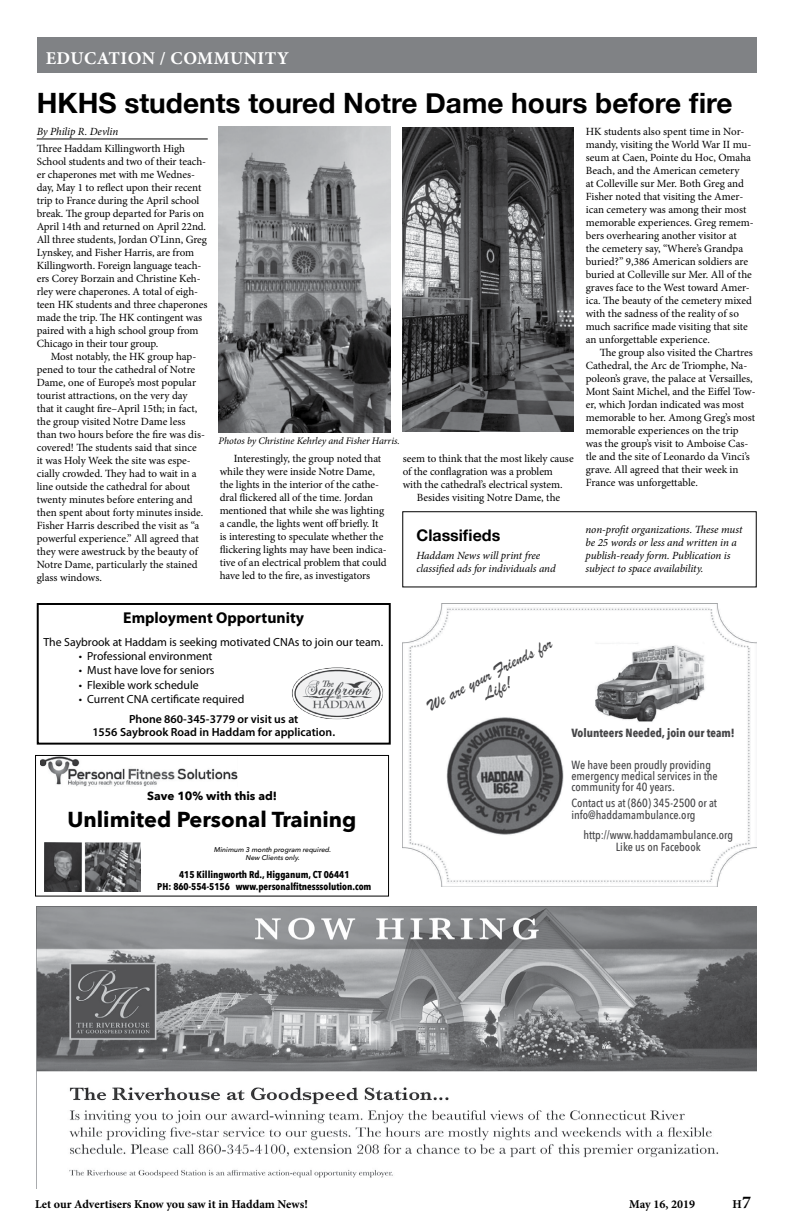
<style>
.page{position:relative;width:792px;height:1224px;background:#fff}
.page>*{position:absolute;margin:0;border:0;box-sizing:border-box;transform-origin:0 0}
.t1{font:700 28px "Helvetica Neue";color:#000}
.t2{font:700 21.6px "Avenir Next";color:#000}
.t3{font:700 18px "Minion Pro";letter-spacing:.025em;color:#fff}
.t4{font:17.7px/16.7px "Brush Script";color:#464648;text-align:center}
.t5{font:700 16px "Helvetica Neue";color:#000}
.t6{font:700 15.7px "Myriad Pro";color:#000}
.t7{font:700 12px "Minion Pro";color:#000}
.t8{font:500 11.8px/10.8px "Avenir Next Condensed";color:#464648}
.t9{font:11.8px "Myriad Pro";color:#000}
.t10{font:600 11.8px/12.8px "Myriad Pro";color:#000;text-align:center}
.t11{font:700 11.8px "Avenir Next Condensed";color:#464648}
.t12{font:700 11.8px "Avenir Next";color:#000}
.t13{font:11px/13px "Minion Pro";letter-spacing:-.005em;color:#000}
.t14{font:italic 11px/13px "Minion Pro";letter-spacing:-.01em;color:#000}
.t15{font:italic 10px "Minion Pro";letter-spacing:-.01em;color:#000}
.t16{font:700 9.8px/11.8px "Avenir Next Condensed";color:#000;text-align:center}
.t17{font:italic 500 6.9px/8.3px "Avenir Next";color:#000;text-align:center}
.s1{font-size:18px}
</style>
<div class="page">
<hr style="left:37px;top:139px;width:171px;height:1px;background:#000">
<div style="left:37px;top:37px;width:720px;height:36px;background:#808285"></div>
<img style="left:36px;top:907px;width:721px;height:281px">
<div style="left:35px;top:755px;width:354px;height:142px;border:1px solid #000"></div>
<img style="left:40px;top:757px;width:198px;height:29px">
<img style="left:45px;top:843px;width:96px;height:49px">
<img style="left:219px;top:127px;width:172px;height:306px">
<img style="left:403px;top:128px;width:171px;height:304px">
<img style="left:403px;top:603px;width:354px;height:283px">
<div style="left:37px;top:603px;width:354px;height:142px;border:2px solid #000"></div>
<img style="left:292px;top:668px;width:91px;height:52px">
<div style="left:402px;top:511px;width:354px;height:76px;border:1px solid #000"></div>
<h3 class="t3" style="left:46px;top:45px;width:245px">EDUCATION / COMMUNITY</h3>
<h1 class="t1" style="left:37px;top:81px;width:697px">HKHS students toured Notre Dame hours before fire</h1>
<p class="t14" style="left:37px;top:125px;width:83px">By Philip R. Devlin</p>
<p class="t13" style="left:37px;top:142px;width:172px">Three Haddam Killingworth High School students and two of their teach&shy;er chaperones met with me Wednes&shy;day, May 1 to reflect upon their recent trip to France during the April school break. The group departed for Paris on April 14th and returned on April 22nd.<br>All three students, Jordan O’Linn, Greg Lynskey, and Fisher Harris, are from Killingworth. Foreign language teach&shy;ers Corey Borzain and Christine Keh&shy;rley were chaperones. A total of eigh&shy;teen HK students and three chaperones made the trip. The HK contingent was paired with a high school group from Chicago in their tour group.</p>
<p class="t13" style="left:37px;top:350px;width:170px;text-indent:14px">Most notably, the HK group hap&shy;pened to tour the cathedral of Notre Dame, one of Europe’s most popular tourist attractions, on the very day that it caught fire–April 15th; in fact, the group visited Notre Dame less than two hours before the fire was dis&shy;covered! The students said that since it was Holy Week the site was espe&shy;cially crowded. They had to wait in a line outside the cathedral for about twenty minutes before entering and then spent about forty minutes inside.<br>Fisher Harris described the visit as “a powerful experience.” All agreed that they were awestruck by the beauty of Notre Dame, particularly the stained glass windows.</p>
<p class="t15" style="left:219px;top:434px;width:183px">Photos by Christine Kehrley and Fisher Harris.</p>
<p class="t13" style="left:220px;top:452px;width:169px;text-indent:14px">Interestingly, the group noted that while they were inside Notre Dame, the lights in the interior of the cathe&shy;dral flickered all of the time. Jordan mentioned that while she was lighting a candle, the lights went off briefly. It is interesting to speculate whether the flickering lights may have been indica&shy;tive of an electrical problem that could have led to the fire, as investigators</p>
<p class="t13" style="left:403px;top:452px;width:172px">seem to think that the most likely cause of the conflagration was a problem with the cathedral’s electrical system.</p>
<p class="t13" style="left:417px;top:491px;width:145px">Besides visiting Notre Dame, the</p>
<h3 class="t5" style="left:416px;top:523px;width:85px">Classifieds</h3>
<p class="t14" style="left:416px;top:549px;width:141px">Haddam News will print free classified ads for individuals and</p>
<h3 class="t6" style="left:123px;top:607px;width:182px">Employment Opportunity</h3>
<p class="t9" style="left:43px;top:635px;width:341px">The Saybrook at Haddam is seeking motivated CNAs to join our team.</p>
<p class="t9" style="left:79px;top:649px;width:135px">• Professional environment</p>
<p class="t9" style="left:79px;top:663px;width:137px">• Must have love for seniors</p>
<p class="t9" style="left:79px;top:677px;width:121px">• Flexible work schedule</p>
<p class="t9" style="left:79px;top:692px;width:167px">• Current CNA certificate required</p>
<h3 class="t4" style="left:425px;top:699px;width:140px;rotate:-28deg">We are your Friends for<br>Life!</h3>
<p class="t13" style="left:586px;top:125px;width:170px">HK students also spent time in Nor&shy;mandy, visiting the World War II mu&shy;seum at Caen, Pointe du Hoc, Omaha Beach, and the American cemetery<br>at Colleville sur Mer. Both Greg and Fisher noted that visiting the Amer&shy;ican cemetery was among their most memorable experiences. Greg remem&shy;bers overhearing another visitor at<br>the cemetery say, “Where’s Grandpa buried?” 9,386 American soldiers are buried at Colleville sur Mer. All of the graves face to the West toward Amer&shy;ica. The beauty of the cemetery mixed with the sadness of the reality of so much sacrifice made visiting that site an unforgettable experience.</p>
<p class="t13" style="left:586px;top:346px;width:171px;text-indent:14px">The group also visited the Chartres Cathedral, the Arc de Triomphe, Na&shy;poleon’s grave, the palace at Versailles, Mont Saint Michel, and the Eiffel Tow&shy;er, which Jordan indicated was most memorable to her. Among Greg’s most memorable experiences on the trip was the group’s visit to Amboise Cas&shy;tle and the site of Leonardo da Vinci’s grave. All agreed that their week in France was unforgettable.</p>
<p class="t14" style="left:586px;top:523px;width:158px">non-profit organizations. These must be 25 words or less and written in a publish-ready form. Publication is subject to space availability.</p>
<p class="t10" style="left:92px;top:712px;width:244px">Phone 860-345-3779 or visit us at<br>1556 Saybrook Road in Haddam for application.</p>
<p class="t12" style="left:147px;top:786px;width:132px">Save 10% with this ad!</p>
<h2 class="t2" style="left:68px;top:801px;width:290px">Unlimited Personal Training</h2>
<p class="t16" style="left:157px;top:869px;width:216px">415 Killingworth Rd., Higganum, CT 06441<br>PH: 860-554-5156 www.personalfitnesssolution.com</p>
<p class="t17" style="left:214px;top:845px;width:119px">Minimum 3 month program required.<br>New Clients only.</p>
<p class="t11" style="left:571px;top:726px;width:165px">Volunteers Needed, join our team!</p>
<p class="t8" style="left:571px;top:760px;width:148px">We have been proudly providing emergency medical services in the community for 40 years.</p>
<p class="t8" style="left:571px;top:797px;width:147px;line-height:11.8px">Contact us at (860) 345-2500 or at info@haddamambulance.org</p>
<p class="t8" style="left:583px;top:829px;width:151px;line-height:11.8px;text-align:center">http://www.haddamambulance.org<br>Like us on Facebook</p>
<p class="t7" style="left:35px;top:1196px;width:274px">Let our Advertisers Know you saw it in Haddam News!</p>
<p class="t7" style="left:629px;top:1196px;width:67px">May 16, 2019</p>
<p class="t7" style="left:733px;top:1196px;width:20px">H<span class="s1">7</span></p>
</div>
